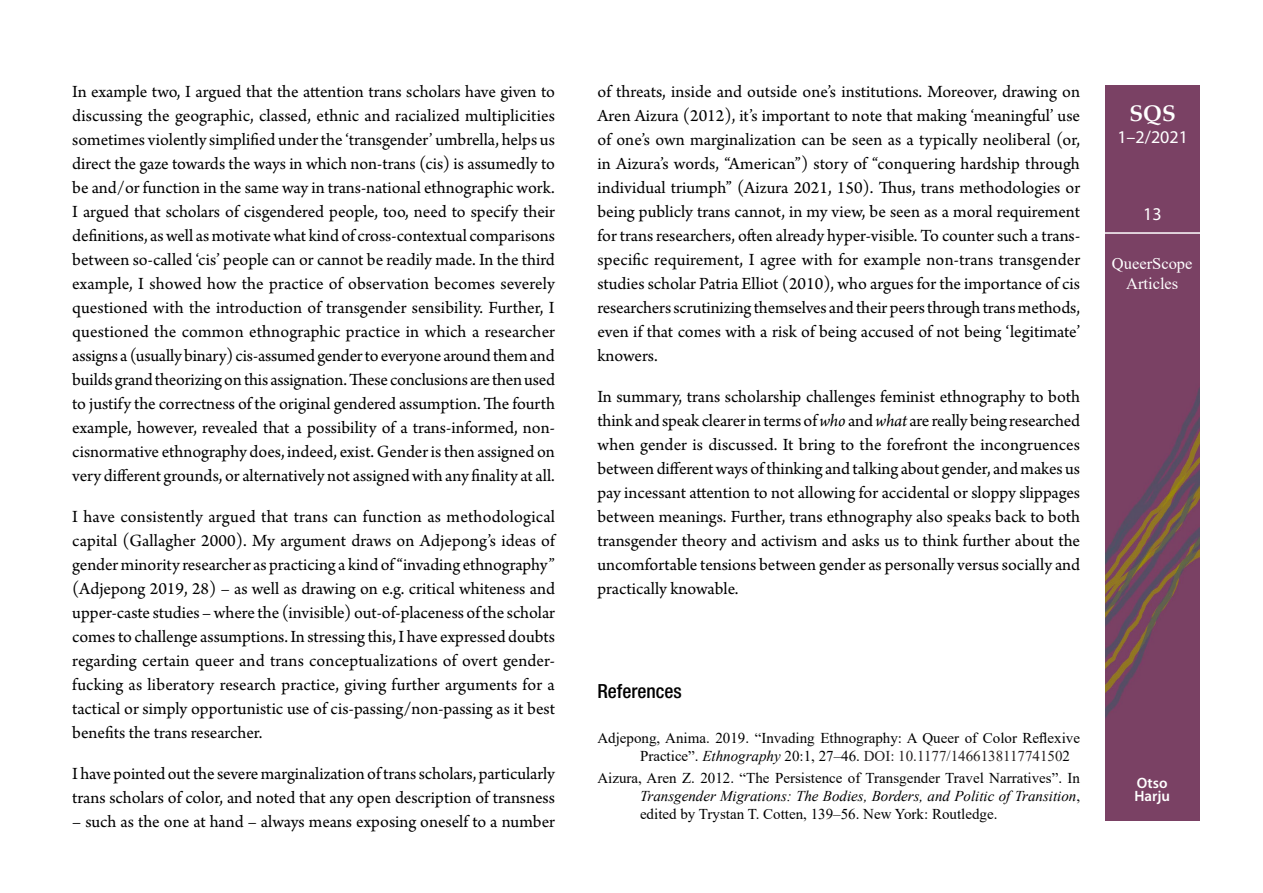
<style>
.page{position:relative;width:1263px;height:893px;background:#fff}
.page>*{position:absolute;margin:0;border:0;box-sizing:border-box;transform-origin:0 0}
.t1{font:700 22.5px "Palatino Linotype";color:#fff}
.Väliotsikko_1_uusi20{font:500 condensed 19.5px "Helvetica Neue";color:#000}
.Leipateksti_enkku-no{font:18px/24px "Arno Pro";color:#000;text-align:justify}
.t2{font:18px "Myriad Pro";color:#fff}
.t3{font:16.5px/19.8px "Times New Roman";color:#fff;text-align:center}
.Lähdeluettelo{font:15px/18px "Times New Roman";color:#000}
.t4{font:600 15px/13.5px "Myriad Pro";color:#fff}
.s1{font-style:italic}
.s2{color:#231f20}
</style>
<div class="page">
<img style="left:1106px;top:85px;width:93px;height:736px">
<hr style="left:1101px;top:232px;width:103px;height:2px;background:#fff">
<p class="Leipateksti_enkku-no" style="left:72px;top:81px;width:484px">In example two, I argued that the attention trans scholars have given to discussing the geographic, classed, ethnic and racialized multiplicities sometimes violently simplified under the ‘transgender’ umbrella, helps us direct the gaze towards the ways in which non-trans (cis) is assumedly to be and/or function in the same way in trans-national ethnographic work.<br>I argued that scholars of cisgendered people, too, need to specify their definitions, as well as motivate what kind of cross-contextual comparisons between so-called ‘cis’ people can or cannot be readily made. In the third example, I showed how the practice of observation becomes severely questioned with the introduction of transgender sensibility. Further, I questioned the common ethnographic practice in which a researcher assigns a (usually binary) cis-assumed gender to everyone around them and builds grand theorizing on this assignation. These conclusions are then used to justify the correctness of the original gendered assumption. The fourth example, however, revealed that a possibility of a trans-informed, non&shy;cisnormative ethnography does, indeed, exist. Gender is then assigned on very different grounds, or alternatively not assigned with any finality at all.</p>
<p class="Leipateksti_enkku-no" style="left:72px;top:506px;width:484px">I have consistently argued that trans can function as methodological capital (Gallagher 2000). My argument draws on Adjepong’s ideas of gender minority researcher as practicing a kind of “invading ethnography” (Adjepong 2019, 28) – as well as drawing on e.g. critical whiteness and upper-caste studies – where the (invisible) out-of-placeness of the scholar comes to challenge assumptions. In stressing this, I have expressed doubts regarding certain queer and trans conceptualizations of overt gender&shy;fucking as liberatory research practice, giving further arguments for a tactical or simply opportunistic use of cis-passing/non-passing as it best benefits the trans researcher.</p>
<p class="Leipateksti_enkku-no" style="left:72px;top:763px;width:484px">I have pointed out the severe marginalization of trans scholars, particularly trans scholars of color, and noted that any open description of transness</p>
<p class="Leipateksti_enkku-no" style="left:72px;top:811px;width:484px">– such as the one at hand – always means exposing oneself to a number</p>
<p class="Leipateksti_enkku-no" style="left:597px;top:81px;width:484px">of threats, inside and outside one’s institutions. Moreover, drawing on Aren Aizura (2012), it’s important to note that making ‘meaningful’ use of one’s own marginalization can be seen as a typically neoliberal (or, in Aizura’s words, “American”) story of “conquering hardship through individual triumph” (Aizura 2021, 150). Thus, trans methodologies or being publicly trans cannot, in my view, be seen as a moral requirement for trans researchers, often already hyper-visible. To counter such a trans&shy;specific requirement, I agree with for example non-trans transgender studies scholar Patria Elliot (2010), who argues for the importance of cis researchers scrutinizing themselves and their peers through trans methods, even if that comes with a risk of being accused of not being ‘legitimate’ knowers.</p>
<p class="Leipateksti_enkku-no" style="left:597px;top:386px;width:484px">In summary, trans scholarship challenges feminist ethnography to both think and speak clearer in terms of <span class="s1">who</span> and <span class="s1">what</span> are really being researched when gender is discussed. It bring to the forefront the incongruences between different ways of thinking and talking about gender, and makes us pay incessant attention to not allowing for accidental or sloppy slippages between meanings. Further, trans ethnography also speaks back to both transgender theory and activism and asks us to think further about the uncomfortable tensions between gender as personally versus socially and practically knowable.</p>
<p class="t1" style="left:1129px;top:98px;width:48px">SQS</p>
<p class="t2" style="left:1117px;top:127px;width:72px">1–2/2021</p>
<p class="t2" style="left:1143px;top:204px;width:20px">13</p>
<p class="t3" style="left:1112px;top:253px;width:82px">QueerScope<br>Articles</p>
<p class="Väliotsikko_1_uusi20" style="left:597px;top:679px;width:86px">References</p>
<p class="Lähdeluettelo" style="left:640px;top:728px;width:442px;text-indent:-43px">Adjepong, Anima. 2019. “Invading Ethnography: A Queer of Color Reflexive<br>Practice”. <span class="s1">Ethnography</span> 20:1, 27–46. <span class="s2">DOI: 10.1177/146613811774150</span>2</p>
<p class="Lähdeluettelo" style="left:640px;top:769px;width:442px;text-align:justify;text-indent:-43px">Aizura, Aren Z. 2012. “The Persistence of Transgender Travel Narratives”. In <span class="s1">Transgender Migrations: The Bodies, Borders, and Politic of Transition</span>, edited by Trystan T. Cotten, 139–56. New York: Routledge.</p>
<p class="t4" style="left:1134px;top:776px;width:37px">Otso<br>Harju</p>
</div>
